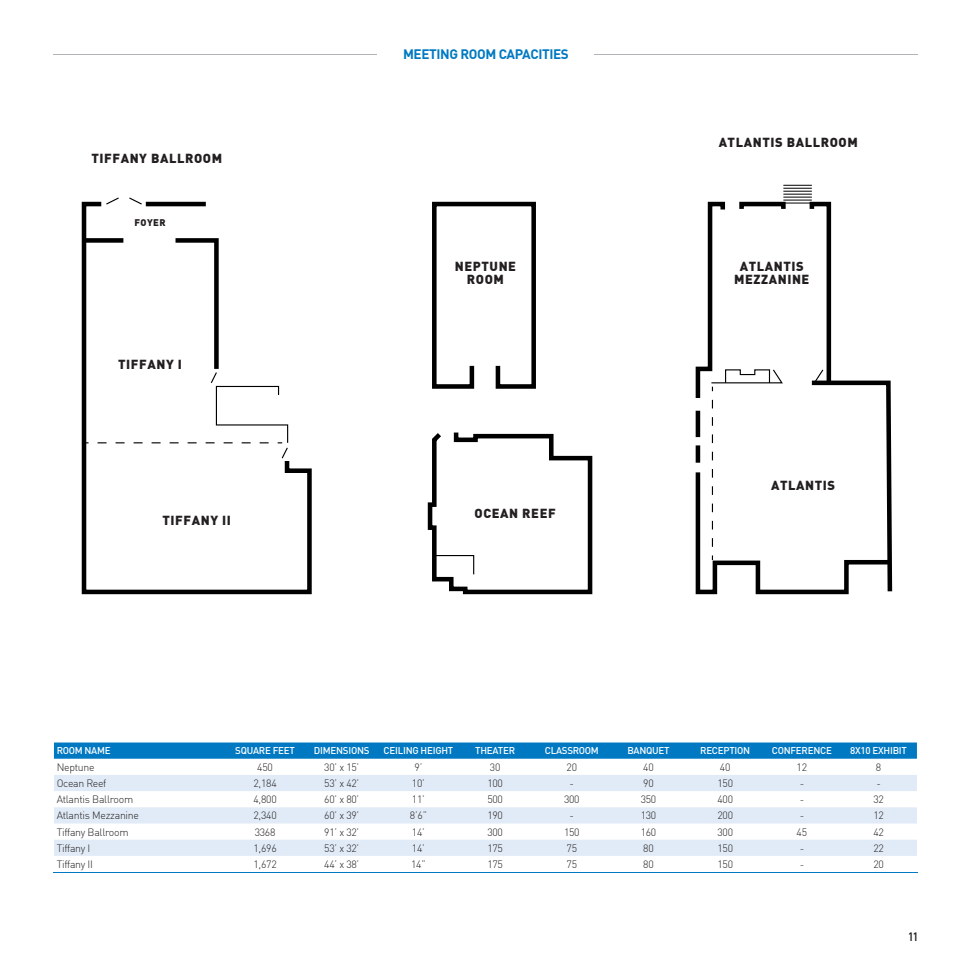
<style>
.page{position:relative;width:972px;height:972px;background:#fff}
.page>*{position:absolute;margin:0;border:0;box-sizing:border-box;transform-origin:0 0}
.t1{font:700 13.5px "DIN Offc";letter-spacing:-.03em;color:#0079c2}
.t2{font:900 12.9px/12.9px "DIN Offc";letter-spacing:.045em;color:#231f20;text-align:center}
.t3{font:700 12px "DIN Cond";color:#231f20}
.t4{font:300 10.5px "DIN Offc";letter-spacing:-.025em;color:#231f20}
.t5{font:500 9.75px "DIN Offc";letter-spacing:-.025em;color:#fff}
.t6{font:900 9.45px "DIN Offc";letter-spacing:.045em;color:#231f20}
</style>
<div class="page">
<svg style="left:81px;top:201px;width:231px;height:394px"></svg>
<div style="left:84px;top:238px;width:39px;height:5px;background:#000"></div>
<svg style="left:105px;top:197px;width:15px;height:9px"></svg>
<svg style="left:128px;top:197px;width:15px;height:9px"></svg>
<svg style="left:98px;top:236px;width:191px;height:224px"></svg>
<svg style="left:432px;top:201px;width:104px;height:188px"></svg>
<svg style="left:427px;top:432px;width:166px;height:163px"></svg>
<svg style="left:695px;top:185px;width:198px;height:410px"></svg>
<hr style="left:54px;top:54px;width:864px;height:1px;background:#b2b3b7">
<div style="left:378px;top:43px;width:216px;height:22px;background:#fff"></div>
<svg style="left:54px;top:742px;width:863px;height:17px;background:#0b7fc4"></svg>
<svg style="left:54px;top:775px;width:863px;height:81px;fill:#e1ebf7"></svg>
<hr style="left:54px;top:872px;width:864px;height:1px;background:#0079c2">
<p class="t2" style="left:91px;top:151px;width:132px">TIFFANY BALLROOM</p>
<p class="t6" style="left:135px;top:216px;width:33px">FOYER</p>
<p class="t2" style="left:118px;top:357px;width:65px">TIFFANY I</p>
<p class="t2" style="left:162px;top:513px;width:70px">TIFFANY II</p>
<p class="t1" style="left:403px;top:45px;width:167px">MEETING ROOM CAPACITIES</p>
<p class="t2" style="left:719px;top:136px;width:141px">ATLANTIS BALLROOM</p>
<p class="t2" style="left:455px;top:259px;width:63px">NEPTUNE<br>ROOM</p>
<p class="t2" style="left:734px;top:259px;width:77px">ATLANTIS<br>MEZZANINE</p>
<p class="t2" style="left:475px;top:506px;width:83px">OCEAN REEF</p>
<p class="t2" style="left:771px;top:478px;width:66px">ATLANTIS</p>
<p class="t5" style="left:57px;top:745px;width:56px">ROOM NAME</p>
<p class="t5" style="left:235px;top:745px;width:61px">SQUARE FEET</p>
<p class="t5" style="left:314px;top:745px;width:57px">DIMENSIONS</p>
<p class="t5" style="left:384px;top:745px;width:71px">CEILING HEIGHT</p>
<p class="t5" style="left:475px;top:745px;width:41px">THEATER</p>
<p class="t5" style="left:545px;top:745px;width:56px">CLASSROOM</p>
<p class="t5" style="left:627px;top:745px;width:44px">BANQUET</p>
<p class="t5" style="left:700px;top:745px;width:52px">RECEPTION</p>
<p class="t5" style="left:772px;top:745px;width:62px">CONFERENCE</p>
<p class="t5" style="left:850px;top:745px;width:58px">8X10 EXHIBIT</p>
<p class="t4" style="left:57px;top:761px;width:39px">Neptune</p>
<p class="t4" style="left:257px;top:761px;width:17px">450</p>
<p class="t4" style="left:324px;top:761px;width:37px">30’ x 15’</p>
<p class="t4" style="left:415px;top:761px;width:9px">9’</p>
<p class="t4" style="left:490px;top:761px;width:12px">30</p>
<p class="t4" style="left:567px;top:761px;width:12px">20</p>
<p class="t4" style="left:643px;top:761px;width:12px">40</p>
<p class="t4" style="left:720px;top:761px;width:12px">40</p>
<p class="t4" style="left:797px;top:761px;width:12px">12</p>
<p class="t4" style="left:876px;top:761px;width:7px">8</p>
<p class="t4" style="left:57px;top:777px;width:51px">Ocean Reef</p>
<p class="t4" style="left:253px;top:777px;width:25px">2,184</p>
<p class="t4" style="left:324px;top:777px;width:37px">53’ x 42’</p>
<p class="t4" style="left:412px;top:777px;width:14px">10’</p>
<p class="t4" style="left:487px;top:777px;width:17px">100</p>
<p class="t4" style="left:570px;top:777px;width:6px">-</p>
<p class="t4" style="left:643px;top:777px;width:12px">90</p>
<p class="t4" style="left:717px;top:777px;width:17px">150</p>
<p class="t4" style="left:800px;top:777px;width:6px">-</p>
<p class="t4" style="left:876px;top:777px;width:6px">-</p>
<p class="t4" style="left:57px;top:793px;width:78px">Atlantis Ballroom</p>
<p class="t4" style="left:253px;top:793px;width:25px">4,800</p>
<p class="t4" style="left:324px;top:793px;width:37px">60’ x 80’</p>
<p class="t4" style="left:412px;top:793px;width:14px">11’</p>
<p class="t4" style="left:487px;top:793px;width:17px">500</p>
<p class="t4" style="left:564px;top:793px;width:17px">300</p>
<p class="t4" style="left:641px;top:793px;width:17px">350</p>
<p class="t4" style="left:717px;top:793px;width:17px">400</p>
<p class="t4" style="left:800px;top:793px;width:6px">-</p>
<p class="t4" style="left:873px;top:793px;width:12px">32</p>
<p class="t4" style="left:57px;top:809px;width:84px">Atlantis Mezzanine</p>
<p class="t4" style="left:253px;top:809px;width:25px">2,340</p>
<p class="t4" style="left:324px;top:809px;width:37px">60’ x 39’</p>
<p class="t4" style="left:410px;top:809px;width:19px">8’6”</p>
<p class="t4" style="left:487px;top:809px;width:17px">190</p>
<p class="t4" style="left:570px;top:809px;width:6px">-</p>
<p class="t4" style="left:641px;top:809px;width:17px">130</p>
<p class="t4" style="left:717px;top:809px;width:17px">200</p>
<p class="t4" style="left:800px;top:809px;width:6px">-</p>
<p class="t4" style="left:873px;top:809px;width:12px">12</p>
<p class="t4" style="left:57px;top:825px;width:73px">Tiffany Ballroom</p>
<p class="t4" style="left:255px;top:825px;width:22px">3368</p>
<p class="t4" style="left:324px;top:825px;width:37px">91’ x 32’</p>
<p class="t4" style="left:412px;top:825px;width:14px">14’</p>
<p class="t4" style="left:487px;top:825px;width:17px">300</p>
<p class="t4" style="left:564px;top:825px;width:17px">150</p>
<p class="t4" style="left:641px;top:825px;width:17px">160</p>
<p class="t4" style="left:717px;top:825px;width:17px">300</p>
<p class="t4" style="left:797px;top:825px;width:12px">45</p>
<p class="t4" style="left:873px;top:825px;width:12px">42</p>
<p class="t4" style="left:57px;top:842px;width:35px">Tiffany I</p>
<p class="t4" style="left:253px;top:842px;width:25px">1,696</p>
<p class="t4" style="left:324px;top:842px;width:37px">53’ x 32’</p>
<p class="t4" style="left:412px;top:842px;width:14px">14’</p>
<p class="t4" style="left:487px;top:842px;width:17px">175</p>
<p class="t4" style="left:567px;top:842px;width:12px">75</p>
<p class="t4" style="left:643px;top:842px;width:12px">80</p>
<p class="t4" style="left:717px;top:842px;width:17px">150</p>
<p class="t4" style="left:800px;top:842px;width:6px">-</p>
<p class="t4" style="left:873px;top:842px;width:12px">22</p>
<p class="t4" style="left:57px;top:858px;width:38px">Tiffany II</p>
<p class="t4" style="left:253px;top:858px;width:25px">1,672</p>
<p class="t4" style="left:324px;top:858px;width:37px">44’ x 38’</p>
<p class="t4" style="left:411px;top:858px;width:16px">14”</p>
<p class="t4" style="left:487px;top:858px;width:17px">175</p>
<p class="t4" style="left:567px;top:858px;width:12px">75</p>
<p class="t4" style="left:643px;top:858px;width:12px">80</p>
<p class="t4" style="left:717px;top:858px;width:17px">150</p>
<p class="t4" style="left:800px;top:858px;width:6px">-</p>
<p class="t4" style="left:873px;top:858px;width:12px">20</p>
<p class="t3" style="left:908px;top:929px;width:11px">11</p>
</div>
